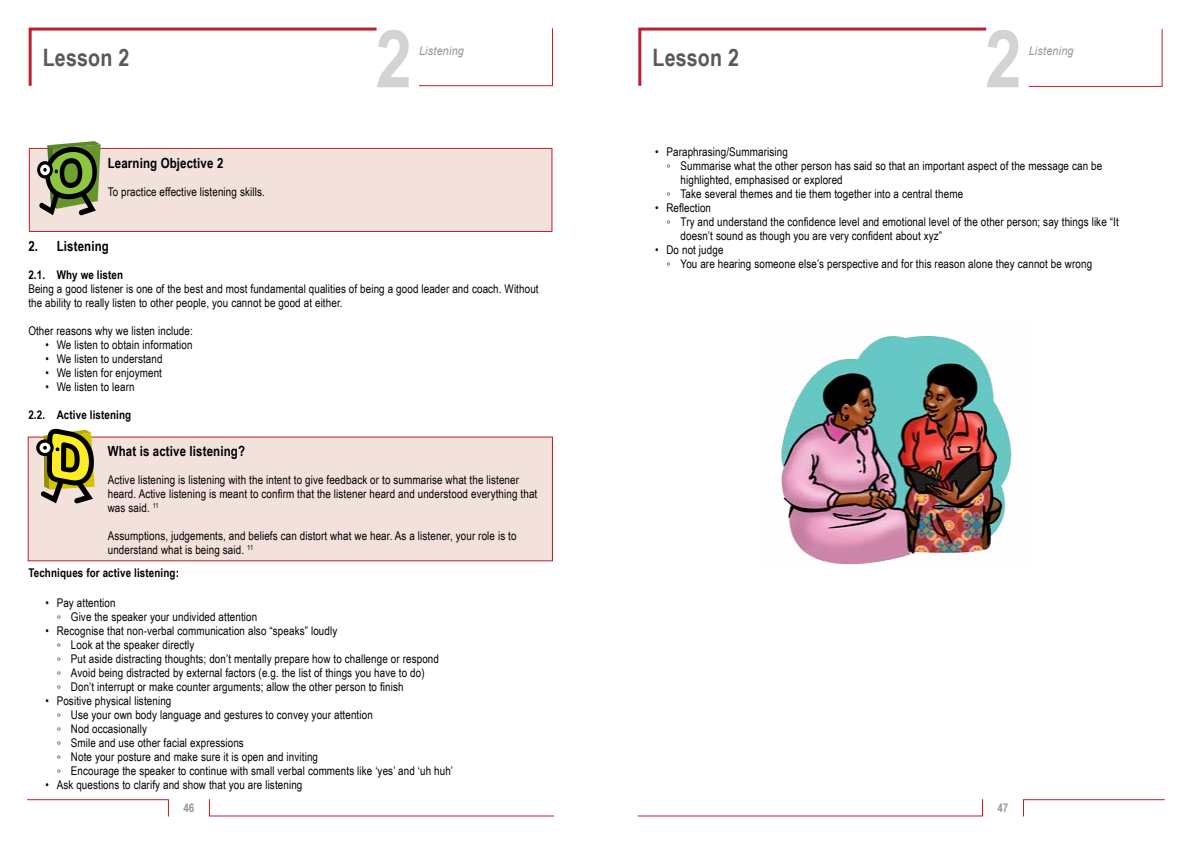
<style>
.page{position:relative;width:1191px;height:842px;background:#fff}
.page>*{position:absolute;margin:0;border:0;box-sizing:border-box;transform-origin:0 0}
.t1{font:700 80px "Arial Narrow";color:#d1d3d4}
.t2{font:700 24px "Arial Narrow";letter-spacing:.005em;color:#58595b}
.t3{font:700 14px "Arial Narrow";letter-spacing:.01em;color:#000}
.t4{font:12px/14px "Arial Narrow";letter-spacing:.01em;color:#000}
.t5{font:700 12px "Arial Narrow";letter-spacing:.01em;color:#000}
.t6{font:italic 12px "Arial";letter-spacing:.02em;color:#939598;scale:.9 1}
.t7{font:700 12px "Arial Narrow";color:#939598}
</style>
<div class="page">
<div style="left:28px;top:437px;width:525px;height:124px;background:#f3e1db"></div>
<div style="left:29px;top:148px;width:523px;height:84px;background:#f3e1db;border:1px solid #be1e2d"></div>
<svg style="left:37px;top:141px;width:64px;height:74px"></svg>
<img style="left:781px;top:336px;width:231px;height:229px">
<svg style="left:36px;top:429px;width:59px;height:74px"></svg>
<svg style="left:28px;top:27px;width:349px;height:59px"></svg>
<svg style="left:419px;top:28px;width:134px;height:59px"></svg>
<svg style="left:637px;top:799px;width:346px;height:18px"></svg>
<svg style="left:208px;top:799px;width:347px;height:18px"></svg>
<svg style="left:1023px;top:799px;width:142px;height:18px"></svg>
<svg style="left:27px;top:799px;width:142px;height:18px"></svg>
<svg style="left:638px;top:27px;width:349px;height:59px"></svg>
<svg style="left:1028px;top:29px;width:135px;height:58px"></svg>
<h2 class="t2" style="left:43px;top:39px;width:88px">Lesson 2</h2>
<h1 class="t1" style="left:375px;top:-1px;width:38px">2</h1>
<h1 class="t1" style="left:985px;top:-1px;width:38px">2</h1>
<p class="t6" style="left:419px;top:43px;width:51px">Listening</p>
<p class="t6" style="left:1028px;top:43px;width:51px">Listening</p>
<h2 class="t2" style="left:652px;top:39px;width:88px">Lesson 2</h2>
<p class="t3" style="left:108px;top:152px;width:117px">Learning Objective 2</p>
<p class="t4" style="left:108px;top:184px;width:158px">To practice effective listening skills.</p>
<p class="t3" style="left:28px;top:236px;width:82px">2. Listening</p>
<p class="t5" style="left:28px;top:266px;width:96px">2.1. Why we listen</p>
<p class="t4" style="left:28px;top:281px;width:512px">Being a good listener is one of the best and most fundamental qualities of being a good leader and coach. Without the ability to really listen to other people, you cannot be good at either.</p>
<p class="t4" style="left:28px;top:323px;width:166px">Other reasons why we listen include:</p>
<p class="t4" style="left:45px;top:337px;width:149px">• We listen to obtain information</p>
<p class="t4" style="left:45px;top:351px;width:119px">• We listen to understand</p>
<p class="t4" style="left:45px;top:365px;width:118px">• We listen for enjoyment</p>
<p class="t4" style="left:45px;top:379px;width:91px">• We listen to learn</p>
<p class="t5" style="left:28px;top:406px;width:104px">2.2. Active listening</p>
<p class="t3" style="left:108px;top:440px;width:139px">What is active listening?</p>
<p class="t4" style="left:108px;top:472px;width:431px">Active listening is listening with the intent to give feedback or to summarise what the listener heard. Active listening is meant to confirm that the listener heard and understood everything that was said. <sup>11</sup></p>
<p class="t4" style="left:108px;top:528px;width:410px">Assumptions, judgements, and beliefs can distort what we hear. As a listener, your role is to understand what is being said. <sup>11</sup></p>
<p class="t5" style="left:28px;top:564px;width:152px">Techniques for active listening:</p>
<p class="t4" style="left:57px;top:595px;width:202px;text-indent:-11px">• Pay attention<br>◦ Give the speaker your undivided attention</p>
<p class="t4" style="left:57px;top:623px;width:384px;text-indent:-11px">• Recognise that non-verbal communication also “speaks” loudly<br>◦ Look at the speaker directly<br>◦ Put aside distracting thoughts; don’t mentally prepare how to challenge or respond ◦ Avoid being distracted by external factors (e.g. the list of things you have to do)<br>◦ Don’t interrupt or make counter arguments; allow the other person to finish</p>
<p class="t4" style="left:57px;top:693px;width:398px;text-indent:-11px">• Positive physical listening<br>◦ Use your own body language and gestures to convey your attention<br>◦ Nod occasionally<br>◦ Smile and use other facial expressions<br>◦ Note your posture and make sure it is open and inviting<br>◦ Encourage the speaker to continue with small verbal comments like ‘yes’ and ‘uh huh’</p>
<p class="t4" style="left:45px;top:777px;width:258px">• Ask questions to clarify and show that you are listening</p>
<p class="t4" style="left:655px;top:145px;width:134px">• Paraphrasing/Summarising</p>
<p class="t4" style="left:666px;top:159px;width:437px">◦ Summarise what the other person has said so that an important aspect of the message can be</p>
<p class="t4" style="left:680px;top:173px;width:164px">highlighted, emphasised or explored</p>
<p class="t4" style="left:666px;top:187px;width:298px">◦ Take several themes and tie them together into a central theme</p>
<p class="t4" style="left:655px;top:201px;width:58px">• Reflection</p>
<p class="t4" style="left:666px;top:215px;width:454px">◦ Try and understand the confidence level and emotional level of the other person; say things like “It</p>
<p class="t4" style="left:680px;top:229px;width:263px">doesn’t sound as though you are very confident about xyz”</p>
<p class="t4" style="left:666px;top:243px;width:427px;text-indent:-11px">• Do not judge<br>◦ You are hearing someone else’s perspective and for this reason alone they cannot be wrong</p>
<p class="t7" style="left:183px;top:799px;width:12px">46</p>
<p class="t7" style="left:997px;top:799px;width:12px">47</p>
</div>
